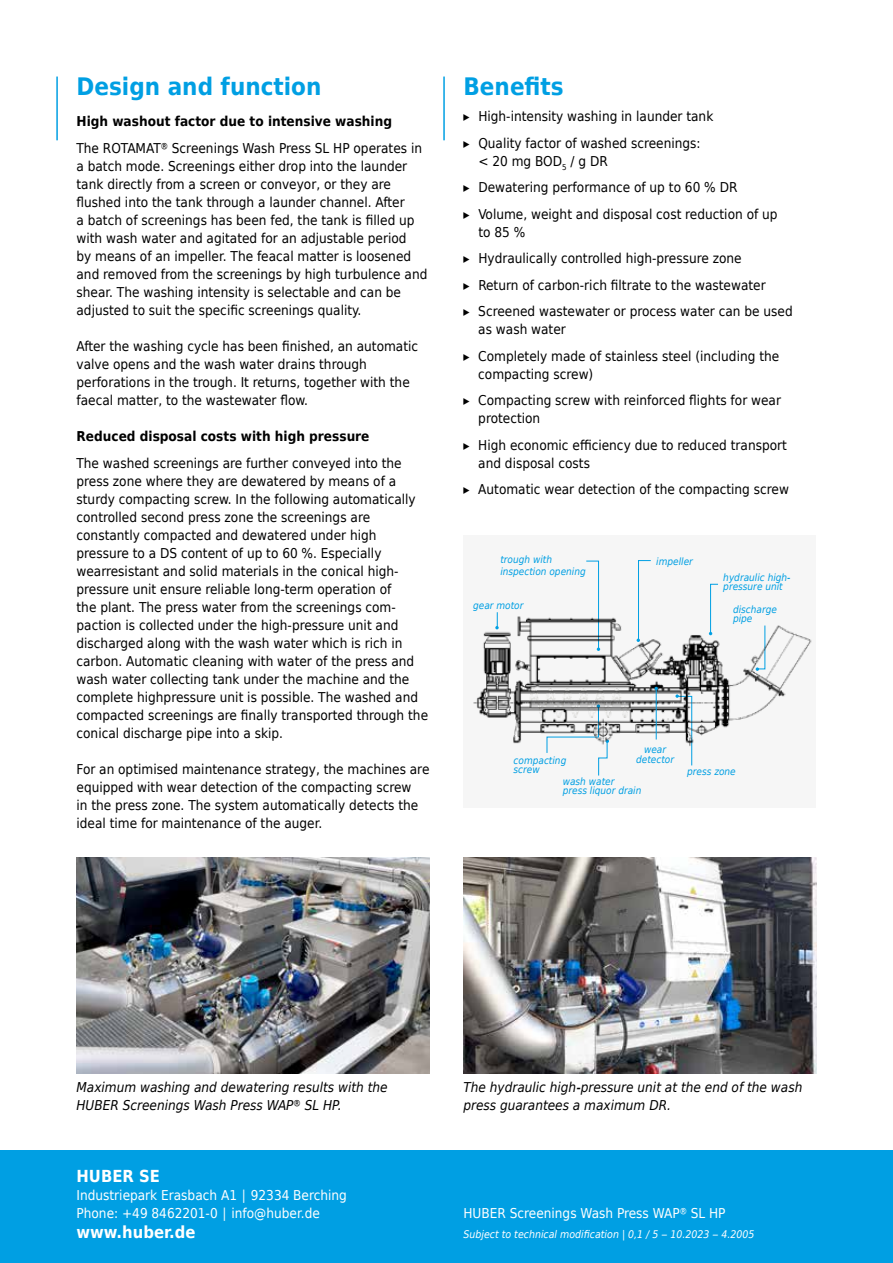
<style>
.page{position:relative;width:893px;height:1263px;background:#fff}
.page>*{position:absolute;margin:0;border:0;box-sizing:border-box;transform-origin:0 0}
.t1{font:700 24px "Huber Tec";color:#009fe3}
.t2{font:700 16.5px "Huber Tec";color:#fff}
.t3{font:13.5px/18px "Huber Tec";color:#000}
.t4{font:italic 13.5px/18px "Huber Tec";color:#000}
.t5{font:13.5px/18px "Huber Tec";color:#fff}
.t6{font:700 13.5px "Huber Tec";color:#000}
.t7{font:italic 10.5px "Huber Tec";color:#fff}
.t8{font:italic 10.05px/9px "Huber Tec";color:#009fe3}
</style>
<div class="page">
<div style="left:0;top:1151px;width:893px;height:112px;background:#009fe3"></div>
<hr style="left:56px;top:77px;width:2px;height:63px;background:#009fe3">
<hr style="left:443px;top:77px;width:2px;height:63px;background:#009fe3">
<div style="left:463px;top:535px;width:353px;height:273px;background:#f6f6f6"></div>
<svg style="left:638px;top:560px;width:13px;height:38px"></svg>
<svg style="left:710px;top:584px;width:8px;height:14px"></svg>
<svg style="left:586px;top:561px;width:14px;height:37px"></svg>
<svg style="left:598px;top:761px;width:2px;height:15px"></svg>
<img style="left:473px;top:598px;width:339px;height:163px">
<svg style="left:495px;top:612px;width:4px;height:17px"></svg>
<img style="left:77px;top:858px;width:352px;height:215px">
<img style="left:463px;top:858px;width:353px;height:215px">
<hr style="left:656px;top:689px;width:1px;height:50px;background:#009fe3">
<h1 class="t1" style="left:77px;top:67px;width:246px">Design and function</h1>
<p class="t6" style="left:77px;top:110px;width:317px">High washout factor due to intensive washing</p>
<p class="t3" style="left:77px;top:138px;width:352px">The ROTAMAT® Screenings Wash Press SL HP operates in a batch mode. Screenings either drop into the launder tank directly from a screen or conveyor, or they are flushed into the tank through a launder channel. After<br>a batch of screenings has been fed, the tank is filled up with wash water and agitated for an adjustable period<br>by means of an impeller. The feacal matter is loosened and removed from the screenings by high turbulence and shear. The washing intensity is selectable and can be adjusted to suit the specific screenings quality.</p>
<p class="t3" style="left:77px;top:336px;width:343px">After the washing cycle has been finished, an automatic valve opens and the wash water drains through perforations in the trough. It returns, together with the faecal matter, to the wastewater flow.</p>
<p class="t6" style="left:77px;top:425px;width:294px">Reduced disposal costs with high pressure</p>
<p class="t3" style="left:77px;top:453px;width:353px">The washed screenings are further conveyed into the press zone where they are dewatered by means of a sturdy compacting screw. In the following automatically controlled second press zone the screenings are constantly compacted and dewatered under high pressure to a DS content of up to 60 %. Especially wearresistant and solid materials in the conical high&shy;pressure unit ensure reliable long-term operation of<br>the plant. The press water from the screenings com&shy;paction is collected under the high-pressure unit and discharged along with the wash water which is rich in carbon. Automatic cleaning with water of the press and wash water collecting tank under the machine and the complete highpressure unit is possible. The washed and compacted screenings are finally transported through the conical discharge pipe into a skip.</p>
<p class="t3" style="left:77px;top:759px;width:354px">For an optimised maintenance strategy, the machines are equipped with wear detection of the compacting screw<br>in the press zone. The system automatically detects the ideal time for maintenance of the auger.</p>
<h1 class="t1" style="left:463px;top:67px;width:102px">Benefits</h1>
<p class="t3" style="left:463px;top:103px;width:251px;line-height:26.5px">▸ High-intensity washing in launder tank ▸ Quality factor of washed screenings:</p>
<p class="t3" style="left:463px;top:147px;width:316px;line-height:26.5px;text-indent:15px">&lt; 20 mg BOD<sub>5</sub> / g DR<br>▸ Dewatering performance of up to 60 % DR<br>▸ Volume, weight and disposal cost reduction of up</p>
<p class="t3" style="left:463px;top:218px;width:331px;line-height:26.5px;text-indent:15px">to 85 %<br>▸ Hydraulically controlled high-pressure zone<br>▸ Return of carbon-rich filtrate to the wastewater<br>▸ Screened wastewater or process water can be used</p>
<p class="t3" style="left:463px;top:316px;width:317px;line-height:26.5px;text-indent:15px">as wash water<br>▸ Completely made of stainless steel (including the</p>
<p class="t3" style="left:463px;top:360px;width:319px;line-height:26.5px;text-indent:15px">compacting screw)<br>▸ Compacting screw with reinforced flights for wear</p>
<p class="t3" style="left:463px;top:405px;width:325px;line-height:26.5px;text-indent:15px">protection<br>▸ High economic efficiency due to reduced transport</p>
<p class="t3" style="left:463px;top:449px;width:327px;line-height:26.5px;text-indent:15px">and disposal costs<br>▸ Automatic wear detection of the compacting screw</p>
<p class="t8" style="left:500px;top:554px;width:87px;line-height:12px">trough with inspection opening</p>
<p class="t8" style="left:656px;top:556px;width:38px">impeller</p>
<p class="t8" style="left:473px;top:600px;width:52px">gear motor</p>
<p class="t8" style="left:723px;top:573px;width:69px">hydraulic high&shy;pressure unit</p>
<p class="t8" style="left:733px;top:605px;width:45px">discharge pipe</p>
<p class="t8" style="left:514px;top:756px;width:54px">compacting screw</p>
<p class="t8" style="left:636px;top:744px;width:39px;line-height:10.5px;text-align:center">wear detector</p>
<p class="t8" style="left:563px;top:777px;width:80px">wash water<br>press liquor drain</p>
<p class="t8" style="left:687px;top:767px;width:50px">press zone</p>
<p class="t4" style="left:76px;top:1078px;width:313px">Maximum washing and dewatering results with the<br>HUBER Screenings Wash Press WAP® SL HP.</p>
<p class="t2" style="left:77px;top:1162px;width:85px">HUBER SE</p>
<p class="t5" style="left:77px;top:1185px;width:272px">Industriepark Erasbach A1 ∣ 92334 Berching<br>Phone: +49 8462201-0 ∣ info@huber.de</p>
<p class="t2" style="left:77px;top:1218px;width:120px">www.huber.de</p>
<p class="t4" style="left:463px;top:1078px;width:340px">The hydraulic high-pressure unit at the end of the wash press guarantees a maximum DR.</p>
<p class="t5" style="left:463px;top:1203px;width:264px">HUBER Screenings Wash Press WAP® SL HP</p>
<p class="t7" style="left:463px;top:1226px;width:292px">Subject to technical modification | 0,1 / 5 – 10.2023 – 4.2005</p>
</div>
